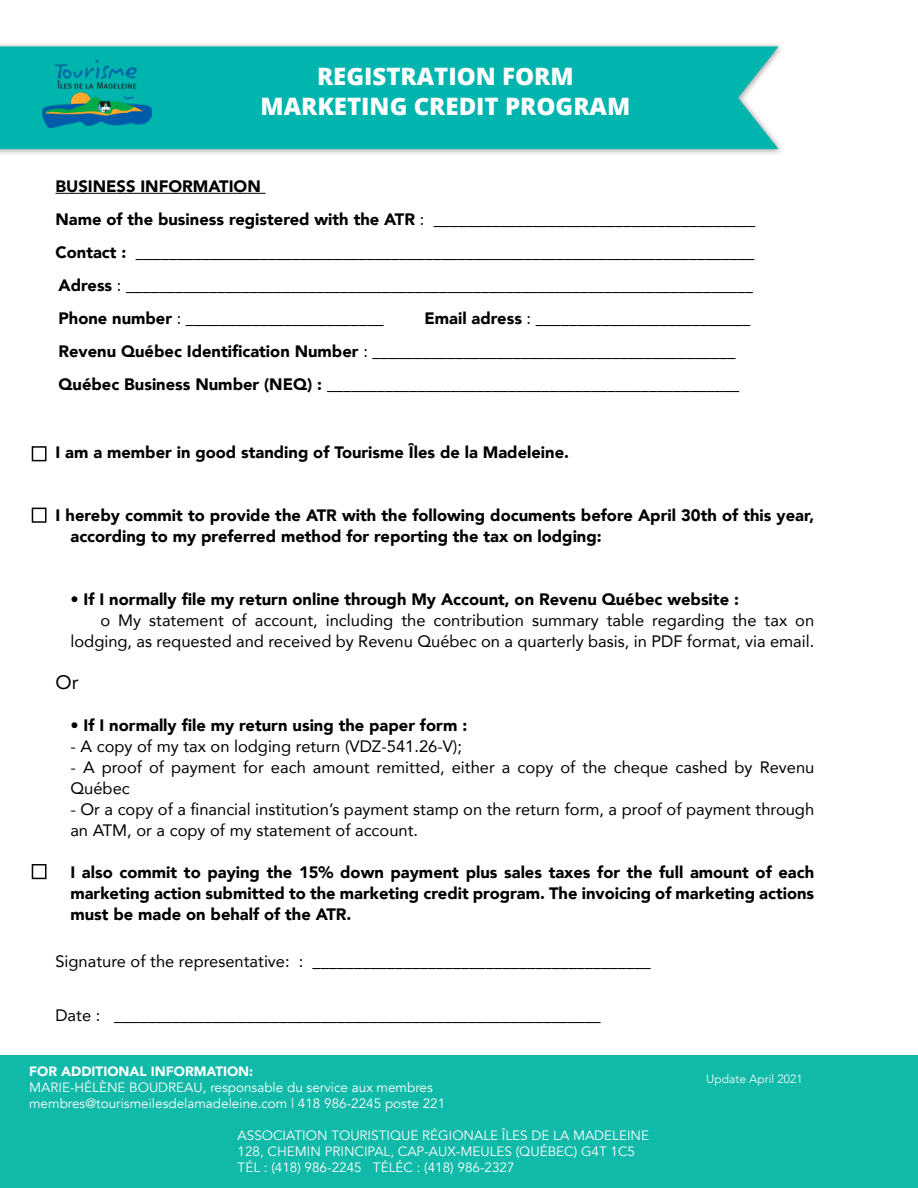
<style>
.page{position:relative;width:918px;height:1188px;background:#fff}
.page>*{position:absolute;margin:0;border:0;box-sizing:border-box;transform-origin:0 0}
.t1{font:800 24px/30px "Open Sans";color:#fff;text-align:center}
.t2{font:19.5px "Avenir";color:#000}
.t3{font:16.5px/33px "Avenir";color:#000}
.t4{font:900 16.5px/21px "Avenir";color:#000}
.t5{font:13.5px/16.2px "Avenir";color:#fff}
.t6{font:900 13.5px "Avenir";color:#fff}
.t7{font:300 12px "Avenir";color:#fff}
.s1{font-weight:900}
</style>
<div class="page">
<div style="left:0;top:1055px;width:918px;height:133px;background:#11b9a8"></div>
<div style="left:0;top:41px;width:785px;height:115px;background:#000;opacity:.4"></div>
<div style="left:0;top:46px;width:778px;height:103px;background:#00b5ae"></div>
<img style="left:42px;top:61px;width:109px;height:67px">
<hr style="left:56px;top:193px;width:210px;height:1px;background:#000">
<div style="left:32px;top:446px;width:14px;height:15px;border:2px solid #020403"></div>
<div style="left:32px;top:508px;width:14px;height:15px;border:2px solid #020403"></div>
<div style="left:32px;top:864px;width:14px;height:15px;border:2px solid #020403"></div>
<h1 class="t1" style="left:261px;top:61px;width:371px">REGISTRATION FORM<br>MARKETING CREDIT PROGRAM</h1>
<p class="t3" style="left:56px;top:169px;width:701px"><span class="s1">BUSINESS INFORMATION<br>Name of the business registered with the ATR</span> : _______________________________________ <span class="s1">Contact :</span> ___________________________________________________________________________ <span class="s1">Adress</span> : ____________________________________________________________________________ <span class="s1">Phone number</span> : ________________________</p>
<p class="t3" style="left:59px;top:301px;width:693px;text-indent:366px"><span class="s1">Email adress</span> : __________________________<br><span class="s1">Revenu Québec Identification Number</span> : ____________________________________________<br><span class="s1">Québec Business Number (NEQ) :</span> __________________________________________________</p>
<p class="t4" style="left:55px;top:441px;width:515px">I am a member in good standing of Tourisme Îles de la Madeleine.</p>
<p class="t4" style="left:70px;top:504px;width:745px;text-indent:-15px">I hereby commit to provide the ATR with the following documents before April 30th of this year, according to my preferred method for reporting the tax on lodging:</p>
<p class="t4" style="left:70px;top:588px;width:670px">• If I normally file my return online through My Account, on Revenu Québec website :</p>
<p class="t3" style="left:70px;top:609px;width:745px;line-height:21px;text-align:right">o My statement of account, including the contribution summary table regarding the tax on lodging, as requested and received by Revenu Québec on a quarterly basis, in PDF format, via email.</p>
<p class="t2" style="left:56px;top:666px;width:25px">Or</p>
<p class="t4" style="left:70px;top:714px;width:398px">• If I normally file my return using the paper form :</p>
<p class="t3" style="left:70px;top:729px;width:393px">- A copy of my tax on lodging return (VDZ-541.26-V);</p>
<p class="t3" style="left:70px;top:756px;width:745px;line-height:21px">- A proof of payment for each amount remitted, either a copy of the cheque cashed by Revenu<br>Québec</p>
<p class="t3" style="left:70px;top:798px;width:745px;line-height:21px">- Or a copy of a financial institution’s payment stamp on the return form, a proof of payment through an ATM, or a copy of my statement of account.</p>
<p class="t4" style="left:70px;top:861px;width:745px;text-align:justify">I also commit to paying the 15% down payment plus sales taxes for the full amount of each marketing action submitted to the marketing credit program. The invoicing of marketing actions must be made on behalf of the ATR.</p>
<p class="t3" style="left:55px;top:944px;width:597px">Signature of the representative: : _________________________________________</p>
<p class="t3" style="left:55px;top:998px;width:547px">Date : ___________________________________________________________</p>
<p class="t6" style="left:29px;top:1060px;width:226px">FOR ADDITIONAL INFORMATION:</p>
<p class="t5" style="left:29px;top:1080px;width:418px">MARIE-HÉLÈNE BOUDREAU, responsable du service aux membres membres@tourismeilesdelamadeleine.com | 418 986-2245 poste 221</p>
<p class="t5" style="left:238px;top:1128px;width:413px">ASSOCIATION TOURISTIQUE RÉGIONALE ÎLES DE LA MADELEINE<br>128, CHEMIN PRINCIPAL, CAP-AUX-MEULES (QUÉBEC) G4T 1C5<br>TÉL : (418) 986-2245 TÉLÉC : (418) 986-2327</p>
<p class="t7" style="left:706px;top:1072px;width:98px">Update April 2021</p>
</div>
